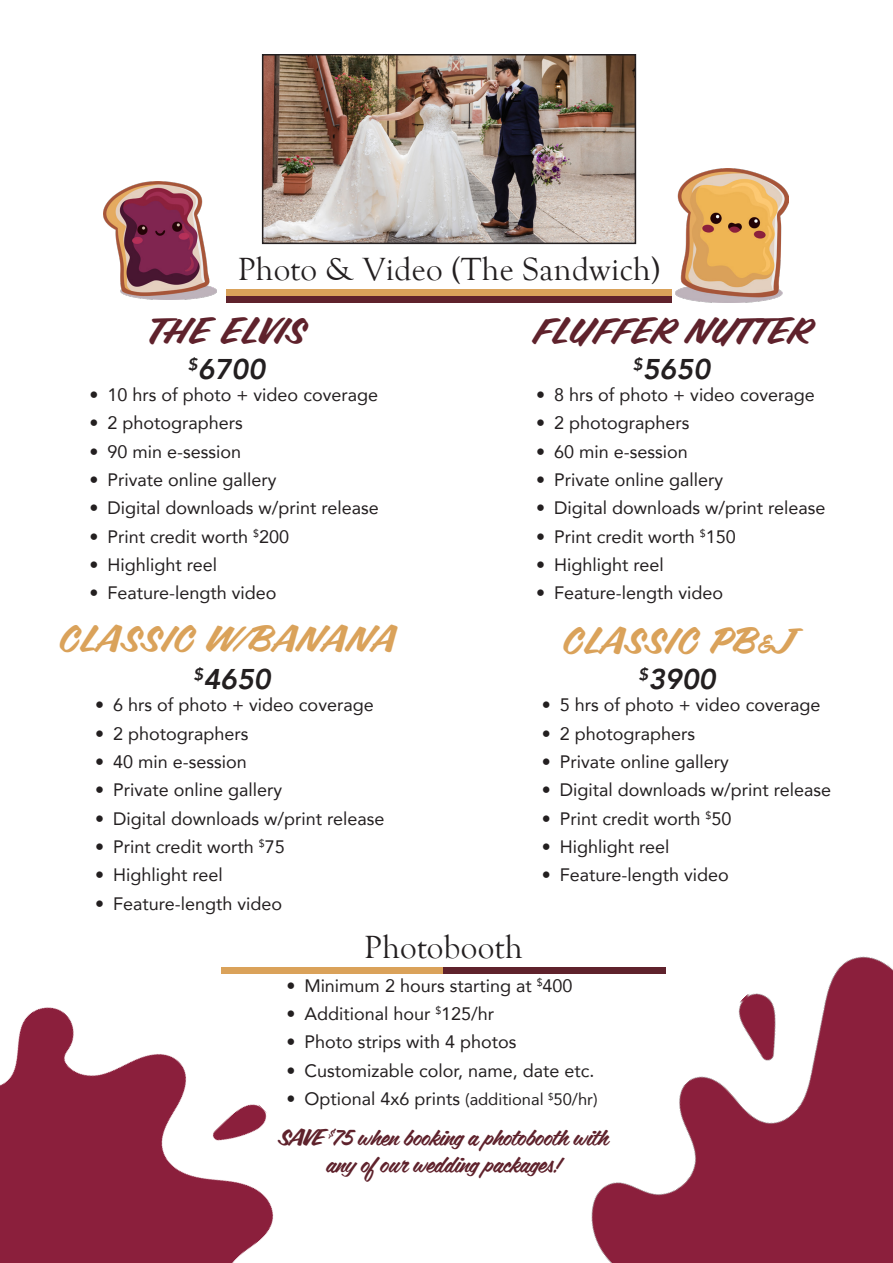
<style>
.page{position:relative;width:893px;height:1263px;background:#fff}
.page>*{position:absolute;margin:0;border:0;box-sizing:border-box;transform-origin:0 0}
.t1{font:36px "Coffee Service";letter-spacing:.07em;color:#daa25a}
.t2{font:36px "Coffee Service";letter-spacing:.07em;color:#5f222c}
.t3{font:33px "Goudy Old Style T";letter-spacing:.01em;color:#231f20}
.t4{font:italic 800 28.5px "Avenir";color:#231f20}
.t5{font:22.5px/27px "Coffee Service";color:#5f222c;text-align:center}
.t6{font:18px "Avenir";color:#231f20}
.s1{font-size:16.5px}
</style>
<div class="page">
<div style="left:227px;top:289px;width:444px;height:7px;background:#daa25a"></div>
<div style="left:227px;top:296px;width:444px;height:6px;background:#5f222c"></div>
<img style="left:265px;top:57px;width:368px;height:184px">
<div style="left:262px;top:54px;width:374px;height:190px;border:2px solid #231f20"></div>
<div style="left:221px;top:967px;width:222px;height:6px;background:#daa25a"></div>
<div style="left:443px;top:967px;width:223px;height:6px;background:#5f222c"></div>
<img style="left:104px;top:181px;width:113px;height:118px">
<img style="left:675px;top:169px;width:113px;height:134px">
<img style="left:0;top:973px;width:407px;height:290px">
<img style="left:478px;top:956px;width:415px;height:307px">
<p class="t3" style="left:238px;top:251px;width:424px">Photo &amp; Video (The Sandwich)</p>
<p class="t2" style="left:149px;top:306px;width:157px">THE ELVIS</p>
<p class="t4" style="left:188px;top:352px;width:79px"><sup>$</sup>6700</p>
<p class="t6" style="left:89px;top:380px;width:290px">• 10 hrs of photo + video coverage</p>
<p class="t6" style="left:89px;top:408px;width:155px">• 2 photographers</p>
<p class="t6" style="left:89px;top:437px;width:153px">• 90 min e-session</p>
<p class="t6" style="left:89px;top:465px;width:189px">• Private online gallery</p>
<p class="t6" style="left:89px;top:493px;width:291px">• Digital downloads w/print release</p>
<p class="t6" style="left:89px;top:522px;width:201px">• Print credit worth <sup>$</sup>200</p>
<p class="t6" style="left:89px;top:550px;width:129px">• Highlight reel</p>
<p class="t6" style="left:89px;top:579px;width:189px">• Feature-length video</p>
<p class="t1" style="left:59px;top:615px;width:337px">CLASSIC W/BANANA</p>
<p class="t4" style="left:194px;top:663px;width:79px"><sup>$</sup>4650</p>
<p class="t6" style="left:95px;top:690px;width:280px">• 6 hrs of photo + video coverage</p>
<p class="t6" style="left:95px;top:719px;width:155px">• 2 photographers</p>
<p class="t6" style="left:95px;top:747px;width:153px">• 40 min e-session</p>
<p class="t6" style="left:95px;top:775px;width:189px">• Private online gallery</p>
<p class="t6" style="left:95px;top:804px;width:291px">• Digital downloads w/print release</p>
<p class="t6" style="left:95px;top:832px;width:191px">• Print credit worth <sup>$</sup>75</p>
<p class="t6" style="left:95px;top:861px;width:129px">• Highlight reel</p>
<p class="t6" style="left:95px;top:889px;width:189px">• Feature-length video</p>
<p class="t2" style="left:533px;top:306px;width:278px">FLUFFER NUTTER</p>
<p class="t4" style="left:633px;top:352px;width:79px"><sup>$</sup>5650</p>
<p class="t6" style="left:536px;top:380px;width:280px">• 8 hrs of photo + video coverage</p>
<p class="t6" style="left:536px;top:408px;width:155px">• 2 photographers</p>
<p class="t6" style="left:536px;top:437px;width:153px">• 60 min e-session</p>
<p class="t6" style="left:536px;top:465px;width:189px">• Private online gallery</p>
<p class="t6" style="left:536px;top:493px;width:291px">• Digital downloads w/print release</p>
<p class="t6" style="left:536px;top:522px;width:201px">• Print credit worth <sup>$</sup>150</p>
<p class="t6" style="left:536px;top:550px;width:129px">• Highlight reel</p>
<p class="t6" style="left:536px;top:579px;width:189px">• Feature-length video</p>
<p class="t1" style="left:562px;top:617px;width:231px">CLASSIC PB&amp;J</p>
<p class="t4" style="left:638px;top:663px;width:79px"><sup>$</sup>3900</p>
<p class="t6" style="left:542px;top:690px;width:280px">• 5 hrs of photo + video coverage</p>
<p class="t6" style="left:542px;top:719px;width:155px">• 2 photographers</p>
<p class="t6" style="left:542px;top:747px;width:189px">• Private online gallery</p>
<p class="t6" style="left:542px;top:775px;width:291px">• Digital downloads w/print release</p>
<p class="t6" style="left:542px;top:804px;width:191px">• Print credit worth <sup>$</sup>50</p>
<p class="t6" style="left:542px;top:832px;width:129px">• Highlight reel</p>
<p class="t6" style="left:542px;top:861px;width:189px">• Feature-length video</p>
<p class="t3" style="left:364px;top:929px;width:160px">Photobooth</p>
<p class="t6" style="left:286px;top:971px;width:288px">• Minimum 2 hours starting at <sup>$</sup>400</p>
<p class="t6" style="left:286px;top:999px;width:209px">• Additional hour <sup>$</sup>125/hr</p>
<p class="t6" style="left:286px;top:1027px;width:232px">• Photo strips with 4 photos</p>
<p class="t6" style="left:286px;top:1056px;width:310px">• Customizable color, name, date etc.</p>
<p class="t6" style="left:286px;top:1084px;width:313px">• Optional 4x6 prints <span class="s1">(additional</span> <sup>$</sup><span class="s1">50/hr)</span></p>
<p class="t5" style="left:279px;top:1125px;width:331px">SAVE <sup>$</sup>75 when booking a photobooth with any of our wedding packages!</p>
</div>
